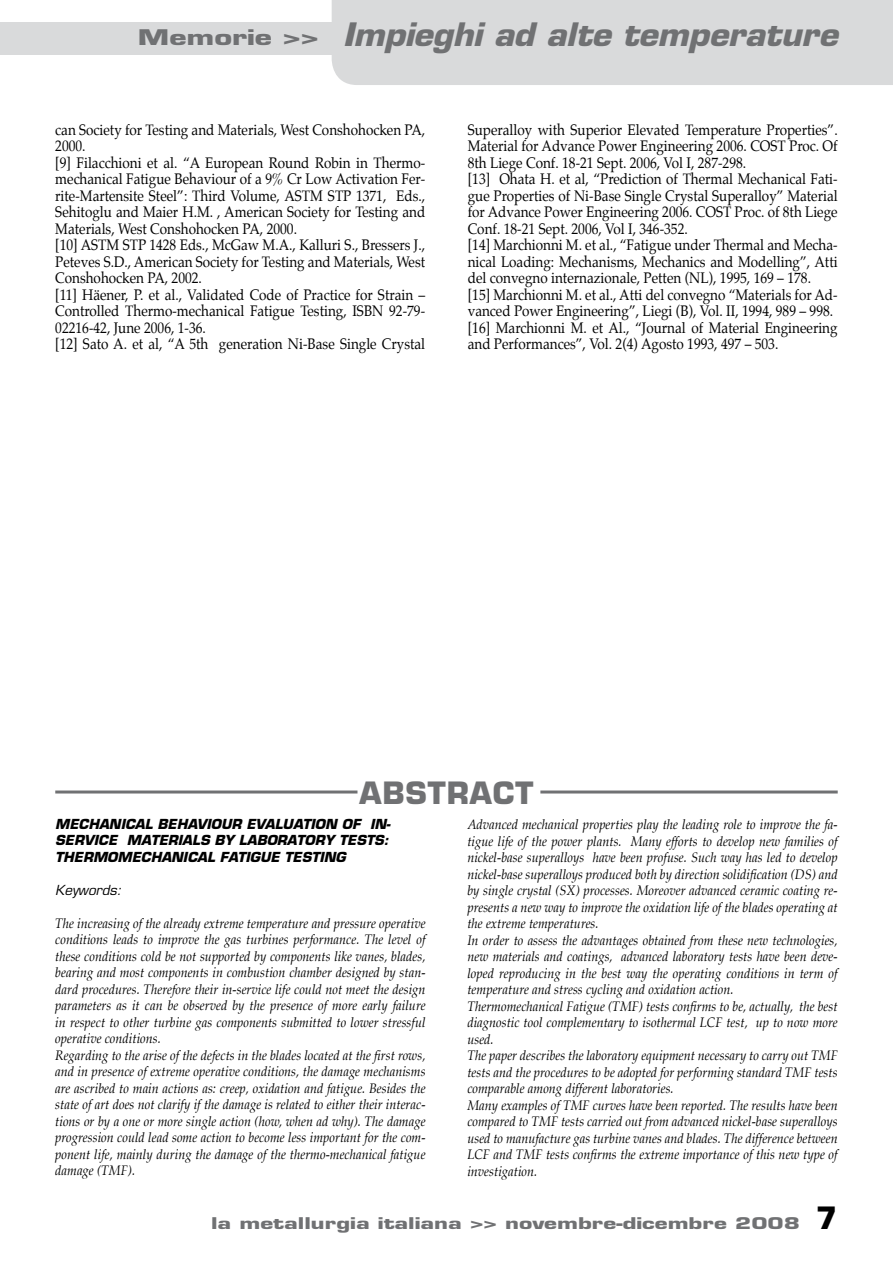
<style>
.page{position:relative;width:893px;height:1263px;background:#fff}
.page>*{position:absolute;margin:0;border:0;box-sizing:border-box;transform-origin:0 0}
.t1{font:italic 700 31.5px "Eurostile";letter-spacing:-.01em;color:#707173;scale:1.07 1}
.t2{font:700 30px "Eurostile";letter-spacing:.03em;color:#707173}
.t3{font:700 15.75px "Eurostile";color:#707173;scale:1.43 1}
.t4{font:15px/16.5px "Palatino";color:#000;scale:.9 1}
.t5{font:italic 13.5px/16.5px "Palatino";letter-spacing:.005em;color:#000;scale:.93 1}
.t6{font:italic 700 13.5px/16.5px "Eurostile";color:#000}
.t7{font:italic 13.5px "Eurostile";color:#000}
.s1{font-style:normal;font-size:21px}
.s2{font-size:30px;color:#000}
</style>
<div class="page">
<div style="left:0;top:22px;width:893px;height:33px;background:#d9dadb"></div>
<div style="left:332px;top:0;width:561px;height:85px;background:#d9dadb"></div>
<hr style="left:55px;top:790px;width:302px;height:3px;background:#707173">
<hr style="left:540px;top:790px;width:298px;height:3px;background:#707173">
<h1 class="t1" style="left:138px;top:15px;width:656px"><span class="s1">Memorie &gt;&gt;</span> Impieghi ad alte temperature</h1>
<p class="t4" style="left:55px;top:121px;width:413px">can Society for Testing and Materials, West Conshohocken PA, 2000.<br>[9] Filacchioni et al. “A European Round Robin in Thermo&shy;mechanical Fatigue Behaviour of a 9% Cr Low Activation Fer&shy;rite-Martensite Steel”: Third Volume, ASTM STP 1371, Eds., Sehitoglu and Maier H.M. , American Society for Testing and Materials, West Conshohocken PA, 2000.<br>[10] ASTM STP 1428 Eds., McGaw M.A., Kalluri S., Bressers J., Peteves S.D., American Society for Testing and Materials, West Conshohocken PA, 2002.<br>[11] Häener, P. et al., Validated Code of Practice for Strain – Controlled Thermo-mechanical Fatigue Testing, ISBN 92-79- 02216-42, June 2006, 1-36.<br>[12] Sato A. et al, “A 5th generation Ni-Base Single Crystal</p>
<p class="t4" style="left:468px;top:121px;width:413px">Superalloy with Superior Elevated Temperature Properties”.<br>Material for Advance Power Engineering 2006. COST Proc. Of 8th Liege Conf. 18-21 Sept. 2006, Vol I, 287-298.<br>[13] Ohata H. et al, “Prediction of Thermal Mechanical Fati&shy;gue Properties of Ni-Base Single Crystal Superalloy” Material for Advance Power Engineering 2006. COST Proc. of 8th Liege Conf. 18-21 Sept. 2006, Vol I, 346-352.<br>[14] Marchionni M. et al., “Fatigue under Thermal and Mecha&shy;nical Loading: Mechanisms, Mechanics and Modelling”, Atti del convegno internazionale, Petten (NL), 1995, 169 – 178.<br>[15] Marchionni M. et al., Atti del convegno “Materials for Ad&shy;vanced Power Engineering”, Liegi (B), Vol. II, 1994, 989 – 998. [16] Marchionni M. et Al., “Journal of Material Engineering and Performances”, Vol. 2(4) Agosto 1993, 497 – 503.</p>
<h2 class="t2" style="left:360px;top:774px;width:175px">ABSTRACT</h2>
<p class="t6" style="left:55px;top:816px;width:337px">MECHANICAL BEHAVIOUR EVALUATION OF IN-<br>SERVICE MATERIALS BY LABORATORY TESTS:<br>THERMOMECHANICAL FATIGUE TESTING</p>
<p class="t7" style="left:55px;top:882px;width:68px">Keywords:</p>
<p class="t5" style="left:55px;top:915px;width:400px">The increasing of the already extreme temperature and pressure operative conditions leads to improve the gas turbines performance. The level of these conditions cold be not supported by components like vanes, blades, bearing and most components in combustion chamber designed by stan&shy;dard procedures. Therefore their in-service life could not meet the design parameters as it can be observed by the presence of more early failure in respect to other turbine gas components submitted to lower stressful operative conditions.<br>Regarding to the arise of the defects in the blades located at the first rows, and in presence of extreme operative conditions, the damage mechanisms are ascribed to main actions as: creep, oxidation and fatigue. Besides the state of art does not clarify if the damage is related to either their interac&shy;tions or by a one or more single action (how, when ad why). The damage progression could lead some action to become less important for the com&shy;ponent life, mainly during the damage of the thermo-mechanical fatigue damage (TMF).</p>
<p class="t5" style="left:467px;top:816px;width:400px">Advanced mechanical properties play the leading role to improve the fa&shy;tigue life of the power plants. Many efforts to develop new families of nickel-base superalloys have been profuse. Such way has led to develop nickel-base superalloys produced both by direction solidification (DS) and by single crystal (SX) processes. Moreover advanced ceramic coating re&shy;presents a new way to improve the oxidation life of the blades operating at the extreme temperatures.<br>In order to assess the advantages obtained from these new technologies, new materials and coatings, advanced laboratory tests have been deve&shy;loped reproducing in the best way the operating conditions in term of temperature and stress cycling and oxidation action.<br>Thermomechanical Fatigue (TMF) tests confirms to be, actually, the best diagnostic tool complementary to isothermal LCF test, up to now more used.<br>The paper describes the laboratory equipment necessary to carry out TMF tests and the procedures to be adopted for performing standard TMF tests comparable among different laboratories.<br>Many examples of TMF curves have been reported. The results have been compared to TMF tests carried out from advanced nickel-base superalloys used to manufacture gas turbine vanes and blades. The difference between LCF and TMF tests confirms the extreme importance of this new type of investigation.</p>
<p class="t3" style="left:211px;top:1213px;width:440px">la metallurgia italiana &gt;&gt; novembre-dicembre 2008 <span class="s2">7</span></p>
</div>
